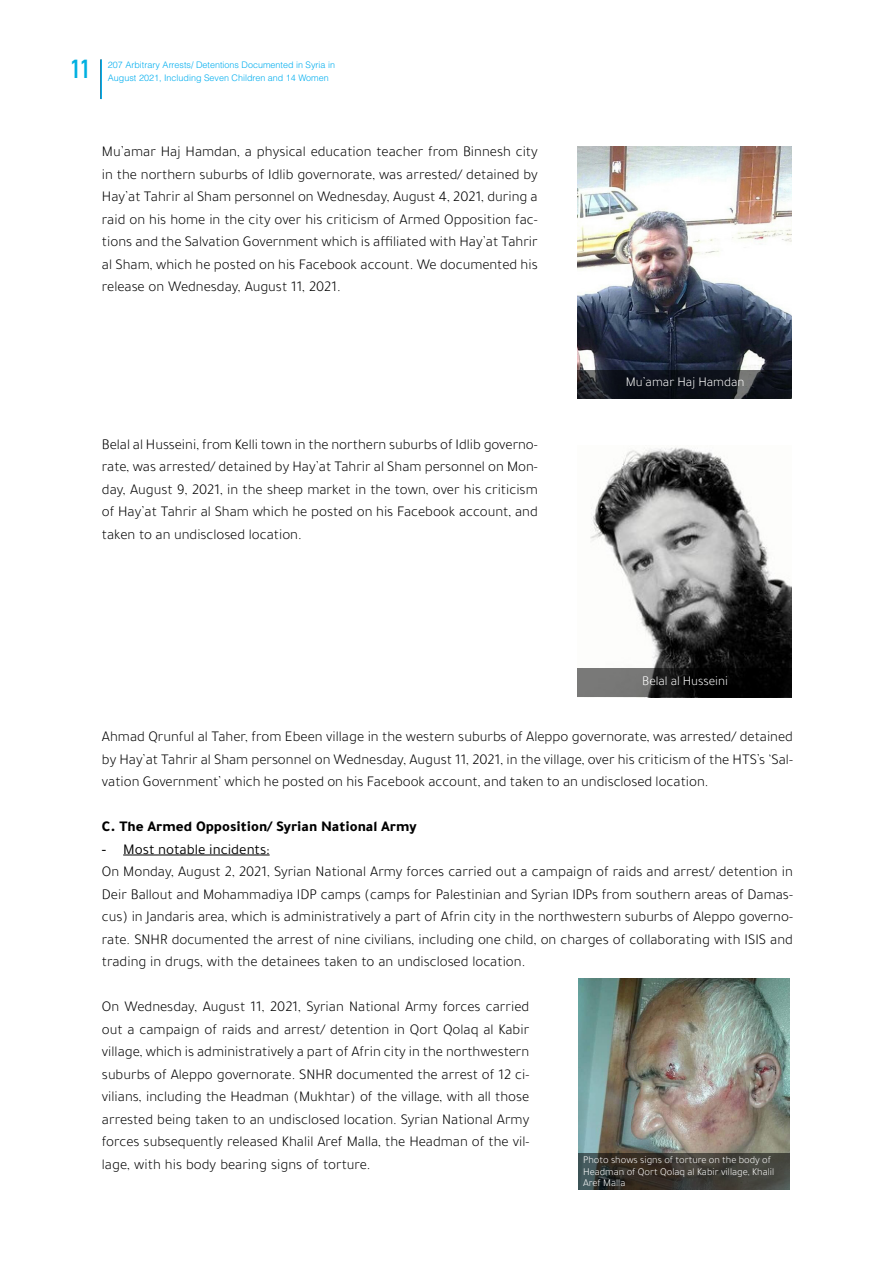
<style>
.page{position:relative;width:893px;height:1263px;background:#fff}
.page>*{position:absolute;margin:0;border:0;box-sizing:border-box;transform-origin:0 0}
.t1{font:700 25.5px "DIN Condensed";color:#00b0e0}
.t2{font:300 15px/22.5px "Tajawal";color:#000;text-align:justify}
.t3{font:800 15px "Tajawal";color:#000}
.t4{font:15px "Tajawal";color:#000}
.t5{font:500 15px "Tajawal";color:#000}
.t6{font:300 13.5px "Tajawal";color:#fff}
.t7{font:300 10.5px/11.9px "Tajawal";color:#fff}
.t8{font:300 9px "Helvetica";color:#00aeef}
</style>
<div class="page">
<hr style="left:100px;top:59px;width:2px;height:40px;background:#000;opacity:.75">
<hr style="left:100px;top:60px;width:2px;height:39px;background:#00aeef">
<hr style="left:123px;top:855px;width:147px;height:1px;background:#000">
<img style="left:577px;top:147px;width:214px;height:223px">
<svg style="left:577px;top:370px;width:214px;height:29px;background:#171a21"></svg>
<img style="left:590px;top:447px;width:201px;height:221px">
<svg style="left:577px;top:668px;width:214px;height:29px;background:#2e2e2d"></svg>
<img style="left:578px;top:978px;width:211px;height:175px">
<svg style="left:578px;top:1153px;width:211px;height:36px;background:#3b3a34"></svg>
<h1 class="t1" style="left:71px;top:54px;width:20px">11</h1>
<p class="t8" style="left:108px;top:59px;width:229px">207 Arbitrary Arrests/ Detentions Documented in Syria in</p>
<p class="t8" style="left:108px;top:72px;width:222px">August 2021, Including Seven Children and 14 Women</p>
<p class="t2" style="left:102px;top:141px;width:437px">Mu’amar Haj Hamdan a, physical education teacher from Binnesh city in the northern suburbs of Idlib governorate, was arrested/ detained by Hay’at Tahrir al Sham personnel on Wednesday, August 4, 2021, during a</p>
<p class="t2" style="left:102px;top:231px;width:437px">tions and the Salvation Government which is affiliated with Hay’at Tahrir</p>
<p class="t2" style="left:102px;top:208px;width:437px">raid on his home in the city over his criticism of Armed Opposition fac-</p>
<p class="t2" style="left:102px;top:253px;width:437px">al Sham, which he posted on his Facebook account. We documented his release on Wednesday, August 11, 2021.</p>
<p class="t2" style="left:102px;top:433px;width:437px">Belal al Husseini, from Kelli town in the northern suburbs of Idlib governo-</p>
<p class="t2" style="left:102px;top:456px;width:437px">rate, was arrested/ detained by Hay’at Tahrir al Sham personnel on Mon-</p>
<p class="t2" style="left:102px;top:478px;width:437px">day, August 9, 2021, in the sheep market in the town, over his criticism</p>
<p class="t2" style="left:102px;top:501px;width:437px">of Hay’at Tahrir al Sham which he posted on his Facebook account, and taken to an undisclosed location.</p>
<p class="t6" style="left:626px;top:373px;width:120px">Mu’amar Haj Hamdan</p>
<p class="t6" style="left:642px;top:672px;width:87px">Belal al Husseini</p>
<p class="t2" style="left:102px;top:726px;width:693px">Ahmad Qrunful al Taher, from Ebeen village in the western suburbs of Aleppo governorate, was arrested/ detained</p>
<p class="t2" style="left:102px;top:771px;width:608px">vation Government’ which he posted on his Facebook account, and taken to an undisclosed location.</p>
<p class="t2" style="left:102px;top:748px;width:692px">by Hay’at Tahrir al Sham personnel on Wednesday, August 11, 2021, in the village, over his criticism of the HTSs’ ‘Sal-</p>
<p class="t3" style="left:102px;top:814px;width:316px">.C The Armed Opposition/ Syrian National Army</p>
<p class="t4" style="left:123px;top:839px;width:148px">Most notable incidents:</p>
<p class="t5" style="left:102px;top:839px;width:6px">-</p>
<p class="t2" style="left:102px;top:861px;width:692px">On Monday, August 2, 2021, Syrian National Army forces carried out a campaign of raids and arrest/ detention in</p>
<p class="t2" style="left:102px;top:883px;width:692px">Deir Ballout and Mohammadiya IDP camps (camps for Palestinian and Syrian IDPs from southern areas of Damas-</p>
<p class="t2" style="left:102px;top:906px;width:692px">cus) in Jandaris area, which is administratively a part of Afrin city in the northwestern suburbs of Aleppo governo-</p>
<p class="t2" style="left:102px;top:928px;width:692px">rate. SNHR documented the arrest of nine civilians, including one child, on charges of collaborating with ISIS and</p>
<p class="t2" style="left:102px;top:951px;width:425px">trading in drugs, with the detainees taken to an undisclosed location.</p>
<p class="t2" style="left:102px;top:996px;width:429px">On Wednesday, August 11, 2021, Syrian National Army forces carried out a campaign of raids and arrest/ detention in Qort Qolaq al Kabir village, which is administratively a part of Afrin city in the northwestern</p>
<p class="t2" style="left:102px;top:1086px;width:429px">vilians, including the Headman (Mukhtar) of the village, with all those</p>
<p class="t2" style="left:102px;top:1063px;width:429px">suburbs of Aleppo governorate. SNHR documented the arrest of 12 ci-</p>
<p class="t2" style="left:102px;top:1108px;width:429px">arrested being taken to an undisclosed location. Syrian National Army</p>
<p class="t2" style="left:102px;top:1153px;width:270px">lage, with his body bearing signs of torture.</p>
<p class="t2" style="left:102px;top:1131px;width:429px">forces subsequently released Khalil Aref Malla, the Headman of the vil-</p>
<p class="t7" style="left:583px;top:1153px;width:193px">Photo shows signs of torture on the body of<br>Headman of Qort Qolaq al Kabir village, Khalil<br>Aref Malla</p>
</div>
